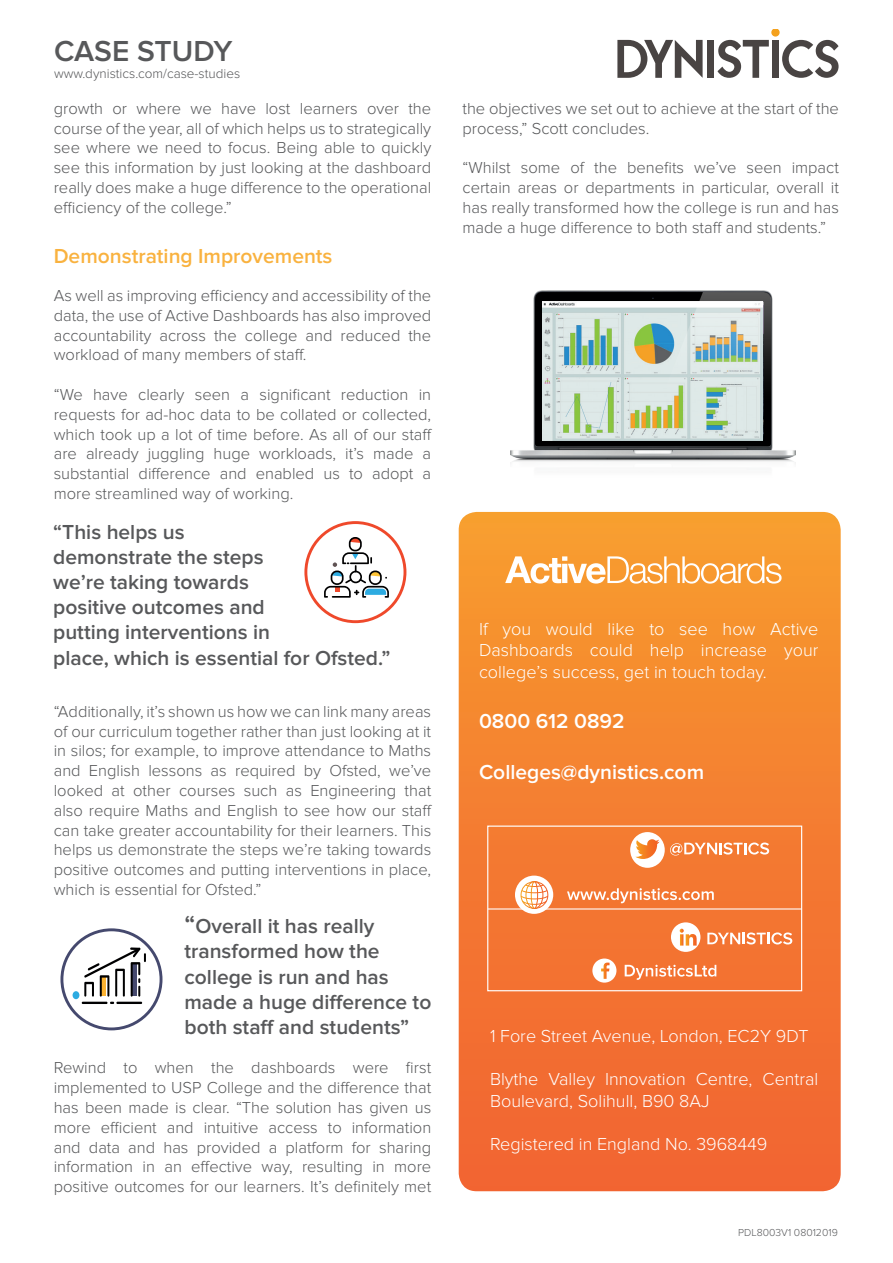
<style>
.page{position:relative;width:893px;height:1263px;background:#fff}
.page>*{position:absolute;margin:0;border:0;box-sizing:border-box;transform-origin:0 0}
.t1{font:600 30px "Proxima Nova";letter-spacing:-.005em;color:#57585a}
.t2{font:600 21px/25.2px "Proxima Nova";color:#57585a}
.t3{font:600 21px "Proxima Nova";color:#fff}
.t4{font:600 21px "Proxima Nova";color:#f9b23f}
.t5{font:300 18px/21.6px "Proxima Nova";color:#fff;text-align:justify}
.t6{font:300 16.5px/19.8px "Proxima Nova";color:#57585a;text-align:justify}
.t7{font:300 13.5px "Proxima Nova";color:#57585a}
.t8{font:300 10.5px "Proxima Nova";color:#57585a}
.s1{font-size:25.5px}
</style>
<div class="page">
<svg style="left:459px;top:512px;width:382px;height:679px;background:#f47d31"></svg>
<div style="left:707px;top:40px;width:7px;height:38px;background:#494443"></div>
<svg style="left:617px;top:40px;width:86px;height:38px"></svg>
<svg style="left:717px;top:29px;width:121px;height:49px"></svg>
<svg style="left:505px;top:556px;width:277px;height:28px"></svg>
<svg style="left:60px;top:928px;width:102px;height:102px"></svg>
<svg style="left:304px;top:521px;width:102px;height:102px"></svg>
<svg style="left:707px;top:932px;width:85px;height:12px"></svg>
<svg style="left:625px;top:965px;width:91px;height:15px"></svg>
<svg style="left:592px;top:958px;width:24px;height:25px"></svg>
<svg style="left:671px;top:922px;width:29px;height:30px"></svg>
<svg style="left:630px;top:832px;width:139px;height:36px"></svg>
<svg style="left:489px;top:875px;width:311px;height:39px;background:#f48a4e"></svg>
<div style="left:487px;top:825px;width:315px;height:166px;border:1px solid #fff"></div>
<img style="left:510px;top:291px;width:285px;height:171px">
<img style="left:514px;top:457px;width:277px;height:3px">
<img style="left:542px;top:302px;width:221px;height:138px">
<img style="left:660px;top:292px;width:110px;height:108px">
<h1 class="t1" style="left:54px;top:34px;width:180px">CASE STUDY</h1>
<p class="t7" style="left:54px;top:65px;width:188px">www.dynistics.com/case-studies</p>
<p class="t6" style="left:54px;top:99px;width:379px">growth or where we have lost learners over the course of the year, all of which helps us to strategically see where we need to focus. Being able to quickly see this information by just looking at the dashboard really does make a huge difference to the operational efficiency of the college.”</p>
<p class="t4" style="left:54px;top:244px;width:280px">Demonstrating Improvements</p>
<p class="t6" style="left:54px;top:286px;width:379px">As well as improving efficiency and accessibility of the data, the use of Active Dashboards has also improved accountability across the college and reduced the workload of many members of staff.</p>
<p class="t6" style="left:54px;top:385px;width:380px">“We have clearly seen a significant reduction in requests for ad-hoc data to be collated or collected, which took up a lot of time before. As all of our staff are already juggling huge workloads, it’s made a substantial difference and enabled us to adopt a more streamlined way of working.</p>
<p class="t2" style="left:53px;top:519px;width:339px">“This helps us<br>demonstrate the steps<br>we’re taking towards<br>positive outcomes and<br>putting interventions in<br>place, which is essential for Ofsted.”</p>
<p class="t6" style="left:54px;top:702px;width:380px">“Additionally, it’s shown us how we can link many areas of our curriculum together rather than just looking at it in silos; for example, to improve attendance to Maths and English lessons as required by Ofsted, we’ve looked at other courses such as Engineering that also require Maths and English to see how our staff can take greater accountability for their learners. This helps us demonstrate the steps we’re taking towards positive outcomes and putting interventions in place, which is essential for Ofsted.”</p>
<p class="t2" style="left:184px;top:914px;width:248px"><span class="s1">“</span>Overall it has really transformed how the college is run and has made a huge difference to both staff and students”</p>
<p class="t6" style="left:54px;top:1058px;width:379px">Rewind to when the dashboards were first implemented to USP College and the difference that has been made is clear. “The solution has given us more efficient and intuitive access to information and data and has provided a platform for sharing information in an effective way, resulting in more positive outcomes for our learners. It’s definitely met</p>
<p class="t6" style="left:462px;top:99px;width:378px">the objectives we set out to achieve at the start of the process,” Scott concludes.</p>
<p class="t6" style="left:462px;top:158px;width:378px">“Whilst some of the benefits we’ve seen impact certain areas or departments in particular, overall it has really transformed how the college is run and has made a huge difference to both staff and students.”</p>
<p class="t5" style="left:479px;top:618px;width:341px">If you would like to see how Active Dashboards could help increase your college’s success, get in touch today.</p>
<p class="t3" style="left:479px;top:709px;width:147px">0800 612 0892</p>
<p class="t3" style="left:479px;top:760px;width:227px">Colleges@dynistics.com</p>
<p class="t5" style="left:490px;top:1025px;width:320px">1 Fore Street Avenue, London, EC2Y 9DT</p>
<p class="t5" style="left:490px;top:1069px;width:330px">Blythe Valley Innovation Centre, Central<br>Boulevard, Solihull, B90 8AJ</p>
<p class="t5" style="left:490px;top:1133px;width:279px">Registered in England No. 3968449</p>
<p class="t8" style="left:738px;top:1227px;width:101px">PDL8003V1 08012019</p>
</div>
